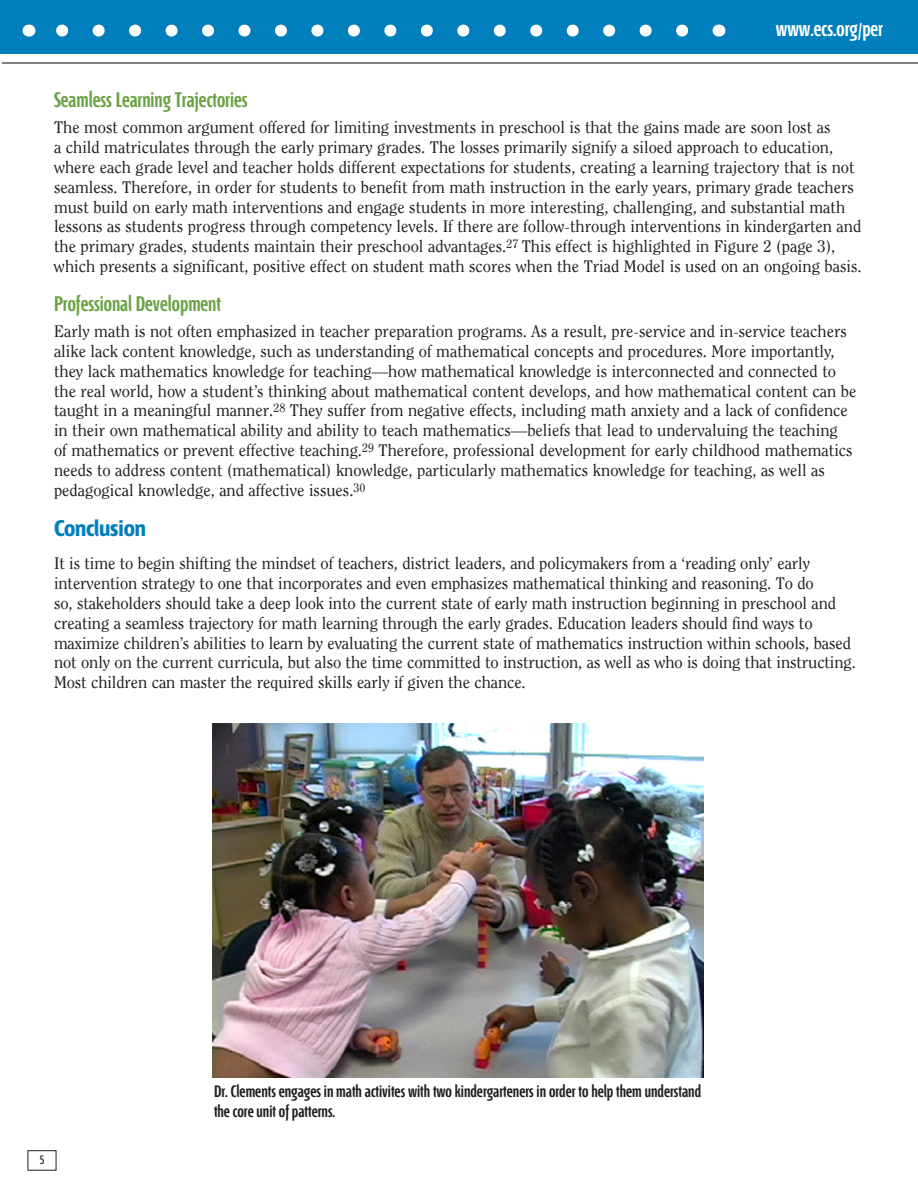
<style>
.page{position:relative;width:918px;height:1188px;background:#fff}
.page>*{position:absolute;margin:0;border:0;box-sizing:border-box;transform-origin:0 0}
.t1{font:700 22.5px "Fontana ND Ee Os F";letter-spacing:-.02em;color:#007fbc}
.t2{font:600 21px "Fontana ND Gg";color:#6aa243}
.t3{font:600 21px "Fontana ND Gg";color:#fff}
.t4{font:16.5px/19.8px "Clearface S Si";color:#231f20}
.t5{font:600 16.5px/19.8px "Fontana ND Gg";color:#231f20}
.t6{font:13.5px "Fontana ND Gg";color:#231f20}
</style>
<div class="page">
<div style="left:0;top:0;width:918px;height:54px;background:#007fbc"></div>
<hr style="left:2px;top:62px;width:916px;height:2px;background:#231f20">
<svg style="left:56px;top:25px;width:626px;height:12px"></svg>
<svg style="left:718px;top:25px;width:1px;height:12px"></svg>
<svg style="left:28px;top:25px;width:1px;height:12px"></svg>
<div style="left:28px;top:1150px;width:28px;height:20px;border:1px solid #231f20"></div>
<img style="left:213px;top:723px;width:491px;height:354px">
<p class="t3" style="left:776px;top:19px;width:109px">www.ecs.org/per</p>
<p class="t2" style="left:54px;top:90px;width:195px">Seamless Learning Trajectories</p>
<p class="t4" style="left:54px;top:119px;width:809px">The most common argument offered for limiting investments in preschool is that the gains made are soon lost as<br>a child matriculates through the early primary grades. The losses primarily signify a siloed approach to education, where each grade level and teacher holds different expectations for students, creating a learning trajectory that is not seamless. Therefore, in order for students to benefit from math instruction in the early years, primary grade teachers must build on early math interventions and engage students in more interesting, challenging, and substantial math lessons as students progress through competency levels. If there are follow-through interventions in kindergarten and the primary grades, students maintain their preschool advantages.<sup>27</sup> This effect is highlighted in Figure 2 (page 3), which presents a significant, positive effect on student math scores when the Triad Model is used on an ongoing basis.</p>
<p class="t2" style="left:54px;top:293px;width:169px">Professional Development</p>
<p class="t4" style="left:54px;top:323px;width:804px">Early math is not often emphasized in teacher preparation programs. As a result, pre-service and in-service teachers alike lack content knowledge, such as understanding of mathematical concepts and procedures. More importantly, they lack mathematics knowledge for teaching—how mathematical knowledge is interconnected and connected to the real world, how a student’s thinking about mathematical content develops, and how mathematical content can be taught in a meaningful manner.<sup>28</sup> They suffer from negative effects, including math anxiety and a lack of confidence in their own mathematical ability and ability to teach mathematics—beliefs that lead to undervaluing the teaching<br>of mathematics or prevent effective teaching.<sup>29</sup> Therefore, professional development for early childhood mathematics needs to address content (mathematical) knowledge, particularly mathematics knowledge for teaching, as well as pedagogical knowledge, and affective issues.<sup>30</sup></p>
<h1 class="t1" style="left:54px;top:518px;width:94px">Conclusion</h1>
<p class="t4" style="left:54px;top:555px;width:803px">It is time to begin shifting the mindset of teachers, district leaders, and policymakers from a ‘reading only’ early intervention strategy to one that incorporates and even emphasizes mathematical thinking and reasoning. To do<br>so, stakeholders should take a deep look into the current state of early math instruction beginning in preschool and creating a seamless trajectory for math learning through the early grades. Education leaders should find ways to maximize children’s abilities to learn by evaluating the current state of mathematics instruction within schools, based not only on the current curricula, but also the time committed to instruction, as well as who is doing that instructing.<br>Most children can master the required skills early if given the chance.</p>
<p class="t6" style="left:40px;top:1153px;width:6px">5</p>
<p class="t5" style="left:214px;top:1082px;width:489px">Dr. Clements engages in math activites with two kindergarteners in order to help them understand the core unit of patterns.</p>
</div>
